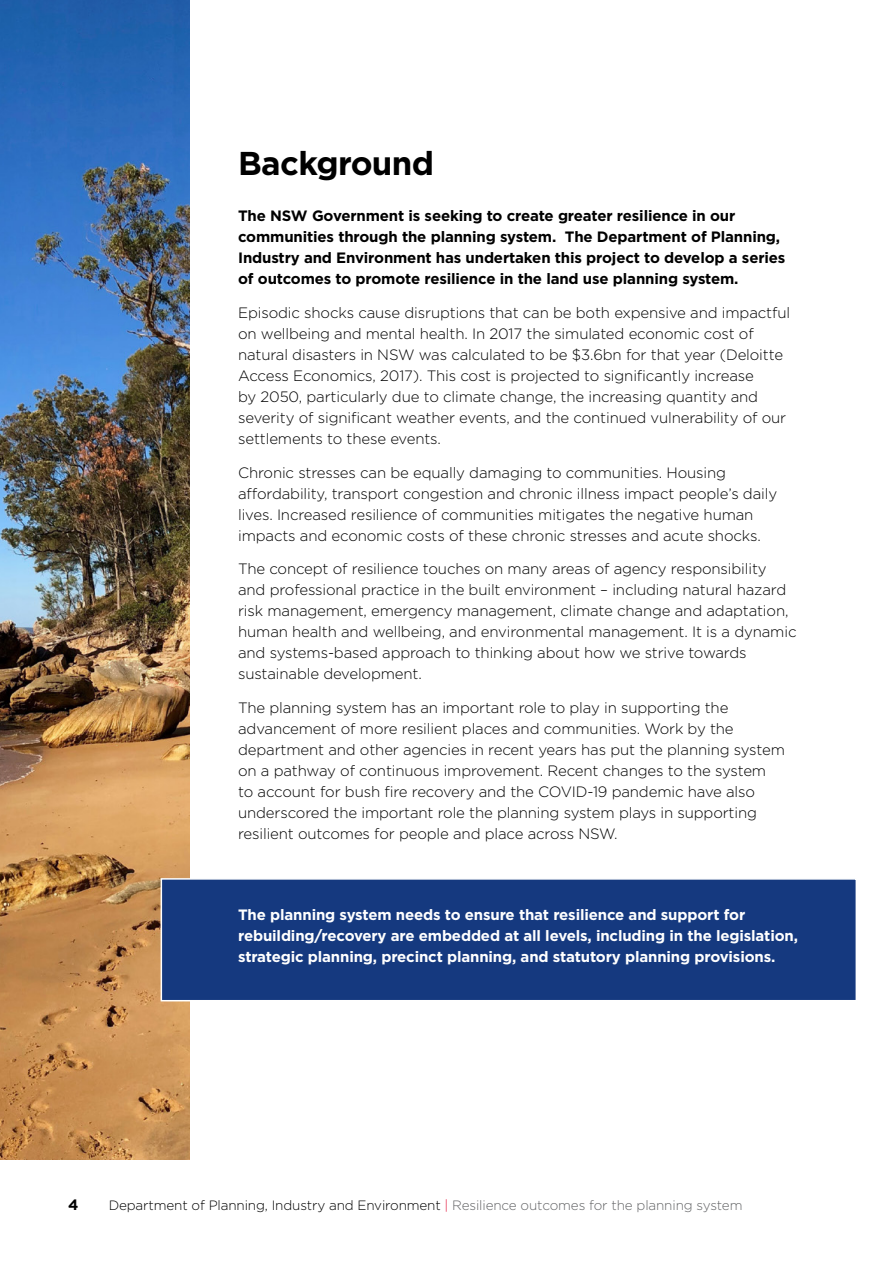
<style>
.page{position:relative;width:893px;height:1263px;background:#fff}
.page>*{position:absolute;margin:0;border:0;box-sizing:border-box;transform-origin:0 0}
.Heading_1{font:700 33px "Gotham";letter-spacing:-.02em;color:#000}
.Body_-_Black_text{font:300 15px/21px "Gotham";letter-spacing:-.01em;color:#000}
.Body_-_Black_text-2{font:700 15px/21px "Gotham";letter-spacing:-.01em;color:#000}
.Body_-_Black_text-3{font:700 15px/21px "Gotham";letter-spacing:-.01em;color:#fff}
.t1{font:300 13.5px "Gotham";letter-spacing:-.01em;color:#000}
.s1{color:#e3173e}
.s2{color:#636466}
</style>
<div class="page">
<img style="left:0;top:0;width:189px;height:1159px">
<div style="left:161px;top:878px;width:696px;height:123px;background:#15397f;border:2px solid #fff"></div>
<p class="Heading_1" style="left:238px;top:141px;width:197px">Background</p>
<p class="Body_-_Black_text-2" style="left:238px;top:205px;width:549px">The NSW Government is seeking to create greater resilience in our communities through the planning system. The Department of Planning, Industry and Environment has undertaken this project to develop a series of outcomes to promote resilience in the land use planning system.</p>
<p class="Body_-_Black_text" style="left:238px;top:302px;width:553px">Episodic shocks cause disruptions that can be both expensive and impactful on wellbeing and mental health. In 2017 the simulated economic cost of natural disasters in NSW was calculated to be $3.6bn for that year (Deloitte Access Economics, 2017). This cost is projected to significantly increase<br>by 2050, particularly due to climate change, the increasing quantity and severity of significant weather events, and the continued vulnerability of our settlements to these events.</p>
<p class="Body_-_Black_text" style="left:238px;top:461px;width:541px">Chronic stresses can be equally damaging to communities. Housing affordability, transport congestion and chronic illness impact people’s daily lives. Increased resilience of communities mitigates the negative human impacts and economic costs of these chronic stresses and acute shocks.</p>
<p class="Body_-_Black_text" style="left:238px;top:558px;width:560px">The concept of resilience touches on many areas of agency responsibility and professional practice in the built environment – including natural hazard risk management, emergency management, climate change and adaptation, human health and wellbeing, and environmental management. It is a dynamic and systems-based approach to thinking about how we strive towards sustainable development.</p>
<p class="Body_-_Black_text" style="left:238px;top:697px;width:548px">The planning system has an important role to play in supporting the advancement of more resilient places and communities. Work by the department and other agencies in recent years has put the planning system on a pathway of continuous improvement. Recent changes to the system to account for bush fire recovery and the COVID-19 pandemic have also underscored the important role the planning system plays in supporting resilient outcomes for people and place across NSW.</p>
<p class="Body_-_Black_text-3" style="left:238px;top:904px;width:561px">The planning system needs to ensure that resilience and support for rebuilding/recovery are embedded at all levels, including in the legislation, strategic planning, precinct planning, and statutory planning provisions.</p>
<p class="Body_-_Black_text-2" style="left:68px;top:1194px;width:12px">4</p>
<p class="t1" style="left:109px;top:1197px;width:635px">Department of Planning, Industry and Environment <span class="s1">|</span> <span class="s2">Resilience outcomes for the planning system</span></p>
</div>
